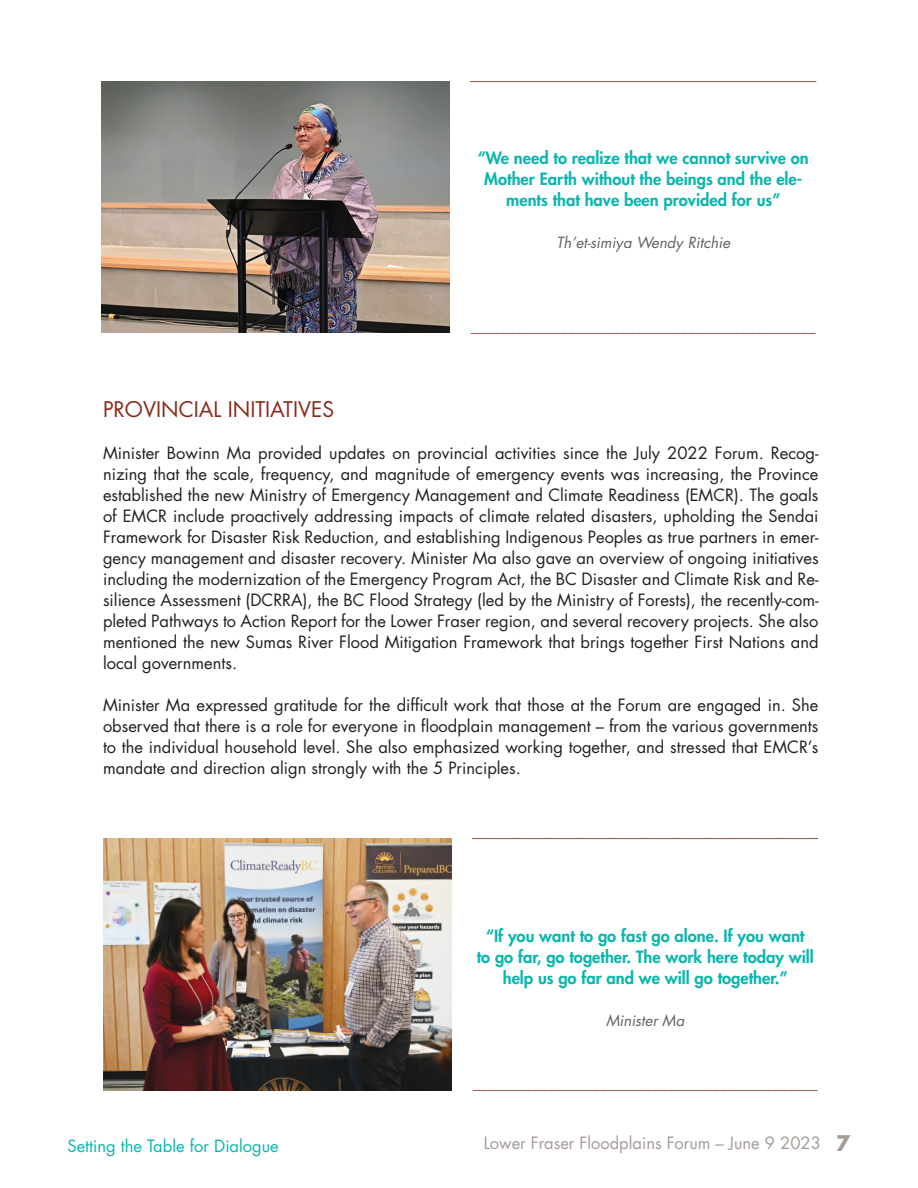
<style>
.page{position:relative;width:918px;height:1188px;background:#fff}
.page>*{position:absolute;margin:0;border:0;box-sizing:border-box;transform-origin:0 0}
.Body_text{font:21px "Futura Std";color:#8a2a1a}
.Body_text-2{font:16.5px/21px "Futura Std";color:#231f20;text-align:justify}
.t1{font:800 16.5px/21px "Futura Std";color:#09b6ae;text-align:center}
.t2{font:16.5px "Futura Std";color:#8a2a1a}
.t3{font:16.5px "Futura Std";color:#a59b97}
.t4{font:16.5px "Futura Std";color:#09b6ae}
.t5{font:15px "Futura Std";color:#8a2a1a}
.t6{font:italic 15px "Futura Std";color:#626263}
.s1{font-weight:700;font-size:21px}
</style>
<div class="page">
<img style="left:101px;top:81px;width:348px;height:252px">
<img style="left:103px;top:838px;width:348px;height:252px">
<p class="t2" style="left:470px;top:63px;width:348px">__________________________________________</p>
<p class="t1" style="left:478px;top:147px;width:333px">“We need to realize that we cannot survive on<br>Mother Earth without the beings and the ele&shy;ments that have been provided for us”</p>
<p class="t6" style="left:556px;top:233px;width:175px">Th’et-simiya Wendy Ritchie</p>
<p class="t5" style="left:471px;top:317px;width:346px">______________________________________________</p>
<p class="Body_text" style="left:103px;top:396px;width:233px">PROVINCIAL INITIATIVES</p>
<p class="Body_text-2" style="left:103px;top:442px;width:717px">Minister Bowinn Ma provided updates on provincial activities since the July 2022 Forum. Recog&shy;nizing that the scale, frequency, and magnitude of emergency events was increasing, the Province established the new Ministry of Emergency Management and Climate Readiness (EMCR). The goals of EMCR include proactively addressing impacts of climate related disasters, upholding the Sendai Framework for Disaster Risk Reduction, and establishing Indigenous Peoples as true partners in emer&shy;gency management and disaster recovery. Minister Ma also gave an overview of ongoing initiatives including the modernization of the Emergency Program Act, the BC Disaster and Climate Risk and Re&shy;silience Assessment (DCRRA), the BC Flood Strategy (led by the Ministry of Forests), the recently-com&shy;pleted Pathways to Action Report for the Lower Fraser region, and several recovery projects. She also mentioned the new Sumas River Flood Mitigation Framework that brings together First Nations and local governments.</p>
<p class="Body_text-2" style="left:103px;top:694px;width:717px">Minister Ma expressed gratitude for the difficult work that those at the Forum are engaged in. She observed that there is a role for everyone in floodplain management – from the various governments to the individual household level. She also emphasized working together, and stressed that EMCR’s mandate and direction align strongly with the 5 Principles.</p>
<p class="t2" style="left:472px;top:821px;width:348px">__________________________________________</p>
<p class="t1" style="left:477px;top:926px;width:339px">“If you want to go fast go alone. If you want<br>to go far, go together. The work here today will help us go far and we will go together.”</p>
<p class="t6" style="left:606px;top:1011px;width:80px">Minister Ma</p>
<p class="t5" style="left:473px;top:1074px;width:346px">______________________________________________</p>
<p class="t4" style="left:68px;top:1135px;width:213px">Setting the Table for Dialogue</p>
<p class="t3" style="left:484px;top:1133px;width:368px">Lower Fraser Floodplains Forum – June 9 2023 <span class="s1">7</span></p>
</div>
